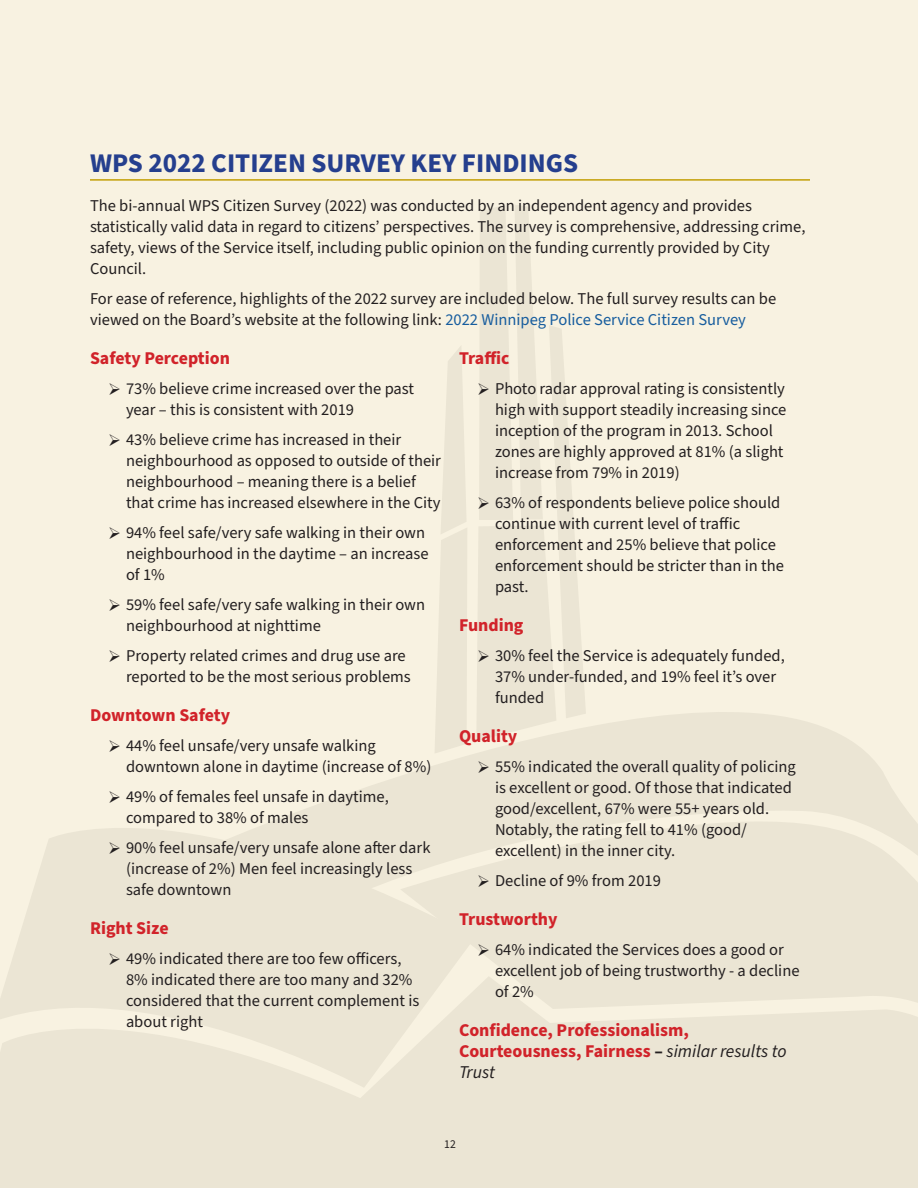
<style>
.page{position:relative;width:918px;height:1188px;background:#f8f2e1}
.page>*{position:absolute;margin:0;border:0;box-sizing:border-box;transform-origin:0 0}
.Big_headers{font:700 27px "Source Sans Pro";color:#253f8e}
.Small_subhead{font:700 18px/21px "Source Sans Pro";color:#d1232a}
.Body_copy{font:16.5px/21px "Source Sans Pro";color:#231f20}
.t1{font:12px "Source Sans Pro";color:#231f20}
.s1{color:#175d9e}
.s2{color:#231f20}
.s3{font-weight:400;font-style:italic;color:#231f20}
</style>
<div class="page">
<div style="left:0;top:1088px;width:253px;height:100px;background:#ebe5d4"></div>
<svg style="left:0;top:828px;width:253px;height:260px;fill:#ebe5d4"></svg>
<svg style="left:212px;top:712px;width:672px;height:278px;fill:#ebe5d4"></svg>
<svg style="left:400px;top:774px;width:518px;height:202px;fill:#ebe5d4"></svg>
<svg style="left:253px;top:976px;width:665px;height:212px;fill:#ebe5d4"></svg>
<svg style="left:435px;top:346px;width:32px;height:408px"></svg>
<hr style="left:90px;top:179px;width:720px;height:2px;background:#c39f06">
<svg style="left:109px;top:842px;width:11px;height:12px"></svg>
<svg style="left:109px;top:953px;width:11px;height:12px"></svg>
<svg style="left:476px;top:205px;width:110px;height:536px"></svg>
<svg style="left:478px;top:761px;width:11px;height:12px"></svg>
<svg style="left:478px;top:875px;width:11px;height:12px"></svg>
<svg style="left:478px;top:944px;width:11px;height:12px"></svg>
<p class="Big_headers" style="left:90px;top:144px;width:490px">WPS 2022 CITIZEN SURVEY KEY FINDINGS</p>
<p class="Body_copy" style="left:90px;top:195px;width:717px">The bi-annual WPS Citizen Survey (2022) was conducted by an independent agency and provides statistically valid data in regard to citizens’ perspectives. The survey is comprehensive, addressing crime, safety, views of the Service itself, including public opinion on the funding currently provided by City Council.</p>
<p class="Body_copy" style="left:90px;top:288px;width:688px">For ease of reference, highlights of the 2022 survey are included below. The full survey results can be viewed on the Board’s website at the following link: <span class="s1">2022 Winnipeg Police Service Citizen Survey</span></p>
<p class="Small_subhead" style="left:90px;top:348px;width:141px">Safety Perception</p>
<p class="Body_copy" style="left:126px;top:378px;width:290px">73% believe crime increased over the past year – this is consistent with 2019</p>
<p class="Body_copy" style="left:126px;top:429px;width:317px">43% believe crime has increased in their neighbourhood as opposed to outside of their neighbourhood – meaning there is a belief that crime has increased elsewhere in the City</p>
<p class="Body_copy" style="left:126px;top:522px;width:304px">94% feel safe/very safe walking in their own neighbourhood in the daytime – an increase of 1%</p>
<p class="Body_copy" style="left:126px;top:594px;width:301px">59% feel safe/very safe walking in their own neighbourhood at nighttime</p>
<p class="Body_copy" style="left:126px;top:645px;width:286px">Property related crimes and drug use are reported to be the most serious problems</p>
<p class="Small_subhead" style="left:90px;top:705px;width:142px">Downtown Safety</p>
<p class="Body_copy" style="left:126px;top:735px;width:307px">44% feel unsafe/very unsafe walking downtown alone in daytime (increase of 8%)</p>
<p class="Body_copy" style="left:126px;top:786px;width:264px">49% of females feel unsafe in daytime, compared to 38% of males</p>
<p class="Body_copy" style="left:126px;top:837px;width:306px">90% feel unsafe/very unsafe alone after dark (increase of 2%) Men feel increasingly less safe downtown</p>
<p class="Small_subhead" style="left:90px;top:918px;width:80px">Right Size</p>
<p class="Body_copy" style="left:126px;top:948px;width:295px">49% indicated there are too few officers, 8% indicated there are too many and 32% considered that the current complement is about right</p>
<p class="Small_subhead" style="left:459px;top:348px;width:52px">Traffic</p>
<p class="Body_copy" style="left:495px;top:378px;width:293px">Photo radar approval rating is consistently high with support steadily increasing since inception of the program in 2013. School zones are highly approved at 81% (a slight increase from 79% in 2019)</p>
<p class="Body_copy" style="left:495px;top:492px;width:290px">63% of respondents believe police should continue with current level of traffic enforcement and 25% believe that police enforcement should be stricter than in the past.</p>
<p class="Small_subhead" style="left:459px;top:615px;width:66px">Funding</p>
<p class="Body_copy" style="left:495px;top:645px;width:291px">30% feel the Service is adequately funded,<br>37% under-funded, and 19% feel it’s over funded</p>
<p class="Small_subhead" style="left:459px;top:726px;width:60px">Quality</p>
<p class="Body_copy" style="left:495px;top:756px;width:302px">55% indicated the overall quality of policing is excellent or good. Of those that indicated good/excellent, 67% were 55+ years old.<br>Notably, the rating fell to 41% (good/ excellent) in the inner city.</p>
<p class="Body_copy" style="left:495px;top:870px;width:167px">Decline of 9% from 2019</p>
<p class="Small_subhead" style="left:459px;top:909px;width:100px">Trustworthy</p>
<p class="Body_copy" style="left:495px;top:939px;width:306px">64% indicated the Services does a good or excellent job of being trustworthy - a decline of 2%</p>
<p class="Small_subhead" style="left:459px;top:1020px;width:329px">Confidence, Professionalism,<br>Courteousness, Fairness <span class="s2">–</span> <span class="s3">similar results to<br>Trust</span></p>
<p class="t1" style="left:444px;top:1136px;width:13px">12</p>
</div>
